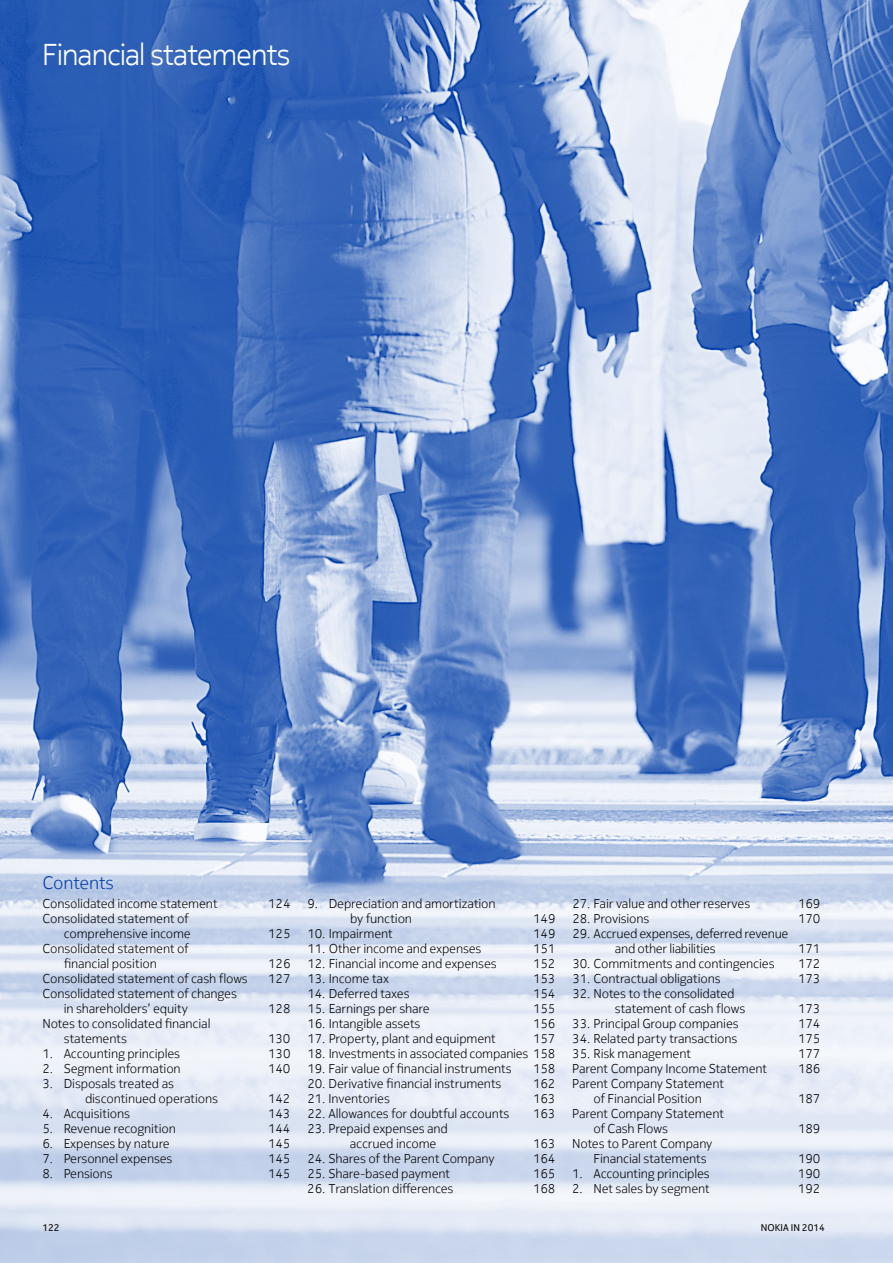
<style>
.page{position:relative;width:893px;height:1263px;background:#fff}
.page>*{position:absolute;margin:0;border:0;box-sizing:border-box;transform-origin:0 0}
.t1{font:300 30px "Nokia Pure Headline";letter-spacing:-.015em;color:#fff}
.t2{font:300 18px "Nokia Pure Text";letter-spacing:-.025em;color:#003da6}
.t3{font:300 12.75px/15px "Nokia Pure Text";letter-spacing:-.015em;color:#000}
.t4{font:9.75px "Nokia Pure Text";color:#000}
</style>
<div class="page">
<img style="left:0;top:0;width:893px;height:1263px">
<h1 class="t1" style="left:43px;top:36px;width:249px">Financial statements</h1>
<h2 class="t2" style="left:43px;top:871px;width:73px">Contents</h2>
<p class="t3" style="left:43px;top:896px;width:177px">Consolidated income statement</p>
<p class="t3" style="left:268px;top:896px;width:24px">124</p>
<p class="t3" style="left:43px;top:911px;width:150px;text-align:right">Consolidated statement of comprehensive income</p>
<p class="t3" style="left:268px;top:926px;width:24px">125</p>
<p class="t3" style="left:64px;top:941px;width:127px;text-indent:-21px">Consolidated statement of financial position</p>
<p class="t3" style="left:268px;top:956px;width:24px">126</p>
<p class="t3" style="left:43px;top:971px;width:207px">Consolidated statement of cash flows</p>
<p class="t3" style="left:268px;top:971px;width:24px">127</p>
<p class="t3" style="left:64px;top:986px;width:175px;text-indent:-21px">Consolidated statement of changes in shareholders’ equity</p>
<p class="t3" style="left:268px;top:1001px;width:24px">128</p>
<p class="t3" style="left:64px;top:1016px;width:148px;text-indent:-21px">Notes to consolidated financial statements</p>
<p class="t3" style="left:268px;top:1031px;width:24px">130</p>
<p class="t3" style="left:43px;top:1046px;width:139px">1. Accounting principles</p>
<p class="t3" style="left:268px;top:1046px;width:24px">130</p>
<p class="t3" style="left:43px;top:1061px;width:140px">2. Segment information</p>
<p class="t3" style="left:268px;top:1061px;width:24px">140</p>
<p class="t3" style="left:85px;top:1076px;width:135px;text-indent:-43px">3. Disposals treated as discontinued operations</p>
<p class="t3" style="left:268px;top:1091px;width:24px">142</p>
<p class="t3" style="left:42px;top:1106px;width:89px">4. Acquisitions</p>
<p class="t3" style="left:268px;top:1106px;width:24px">143</p>
<p class="t3" style="left:42px;top:1121px;width:135px">5. Revenue recognition</p>
<p class="t3" style="left:268px;top:1121px;width:24px">144</p>
<p class="t3" style="left:42px;top:1136px;width:129px">6. Expenses by nature</p>
<p class="t3" style="left:268px;top:1136px;width:24px">145</p>
<p class="t3" style="left:42px;top:1151px;width:132px">7. Personnel expenses</p>
<p class="t3" style="left:268px;top:1151px;width:24px">145</p>
<p class="t3" style="left:42px;top:1166px;width:72px">8. Pensions</p>
<p class="t3" style="left:268px;top:1166px;width:24px">145</p>
<p class="t3" style="left:350px;top:896px;width:147px;text-indent:-43px">9. Depreciation and amortization by function</p>
<p class="t3" style="left:533px;top:911px;width:24px">149</p>
<p class="t3" style="left:307px;top:926px;width:87px">10. Impairment</p>
<p class="t3" style="left:533px;top:926px;width:24px">149</p>
<p class="t3" style="left:307px;top:941px;width:175px">11. Other income and expenses</p>
<p class="t3" style="left:533px;top:941px;width:24px">151</p>
<p class="t3" style="left:307px;top:956px;width:191px">12. Financial income and expenses</p>
<p class="t3" style="left:533px;top:956px;width:24px">152</p>
<p class="t3" style="left:307px;top:971px;width:83px">13. Income tax</p>
<p class="t3" style="left:533px;top:971px;width:24px">153</p>
<p class="t3" style="left:307px;top:986px;width:104px">14. Deferred taxes</p>
<p class="t3" style="left:533px;top:986px;width:24px">154</p>
<p class="t3" style="left:307px;top:1001px;width:124px">15. Earnings per share</p>
<p class="t3" style="left:533px;top:1001px;width:24px">155</p>
<p class="t3" style="left:307px;top:1016px;width:114px">16. Intangible assets</p>
<p class="t3" style="left:533px;top:1016px;width:24px">156</p>
<p class="t3" style="left:307px;top:1031px;width:190px">17. Property, plant and equipment</p>
<p class="t3" style="left:533px;top:1031px;width:24px">157</p>
<p class="t3" style="left:307px;top:1046px;width:250px">18. Investments in associated companies 158</p>
<p class="t3" style="left:307px;top:1061px;width:206px">19. Fair value of financial instruments</p>
<p class="t3" style="left:533px;top:1061px;width:24px">158</p>
<p class="t3" style="left:307px;top:1076px;width:196px">20. Derivative financial instruments</p>
<p class="t3" style="left:533px;top:1076px;width:24px">162</p>
<p class="t3" style="left:307px;top:1091px;width:84px">21. Inventories</p>
<p class="t3" style="left:533px;top:1091px;width:24px">163</p>
<p class="t3" style="left:307px;top:1106px;width:204px">22. Allowances for doubtful accounts</p>
<p class="t3" style="left:533px;top:1106px;width:24px">163</p>
<p class="t3" style="left:350px;top:1121px;width:100px;text-indent:-43px">23. Prepaid expenses and accrued income</p>
<p class="t3" style="left:533px;top:1136px;width:24px">163</p>
<p class="t3" style="left:307px;top:1151px;width:189px">24. Shares of the Parent Company</p>
<p class="t3" style="left:533px;top:1151px;width:24px">164</p>
<p class="t3" style="left:307px;top:1166px;width:144px">25. Share-based payment</p>
<p class="t3" style="left:533px;top:1166px;width:24px">165</p>
<p class="t3" style="left:307px;top:1181px;width:148px">26. Translation differences</p>
<p class="t3" style="left:533px;top:1181px;width:24px">168</p>
<p class="t3" style="left:572px;top:896px;width:179px">27. Fair value and other reserves</p>
<p class="t3" style="left:798px;top:896px;width:24px">169</p>
<p class="t3" style="left:572px;top:911px;width:79px">28. Provisions</p>
<p class="t3" style="left:798px;top:911px;width:24px">170</p>
<p class="t3" style="left:615px;top:926px;width:175px;text-indent:-43px">29. Accrued expenses, deferred revenue and other liabilities</p>
<p class="t3" style="left:798px;top:941px;width:24px">171</p>
<p class="t3" style="left:572px;top:956px;width:204px">30. Commitments and contingencies</p>
<p class="t3" style="left:798px;top:956px;width:24px">172</p>
<p class="t3" style="left:572px;top:971px;width:150px">31. Contractual obligations</p>
<p class="t3" style="left:798px;top:971px;width:24px">173</p>
<p class="t3" style="left:615px;top:986px;width:132px;text-indent:-43px">32. Notes to the consolidated statement of cash flows</p>
<p class="t3" style="left:798px;top:1001px;width:24px">173</p>
<p class="t3" style="left:572px;top:1016px;width:168px">33. Principal Group companies</p>
<p class="t3" style="left:798px;top:1016px;width:24px">174</p>
<p class="t3" style="left:572px;top:1031px;width:167px">34. Related party transactions</p>
<p class="t3" style="left:798px;top:1031px;width:24px">175</p>
<p class="t3" style="left:572px;top:1046px;width:120px">35. Risk management</p>
<p class="t3" style="left:798px;top:1046px;width:24px">177</p>
<p class="t3" style="left:572px;top:1061px;width:196px">Parent Company Income Statement</p>
<p class="t3" style="left:798px;top:1061px;width:24px">186</p>
<p class="t3" style="left:572px;top:1076px;width:153px;text-align:center">Parent Company Statement of Financial Position</p>
<p class="t3" style="left:798px;top:1091px;width:24px">187</p>
<p class="t3" style="left:593px;top:1106px;width:132px;text-indent:-21px">Parent Company Statement of Cash Flows</p>
<p class="t3" style="left:593px;top:1136px;width:121px;text-indent:-21px">Notes to Parent Company<br>Financial statements</p>
<p class="t3" style="left:798px;top:1121px;width:24px">189</p>
<p class="t3" style="left:798px;top:1151px;width:24px">190</p>
<p class="t3" style="left:572px;top:1166px;width:139px">1. Accounting principles</p>
<p class="t3" style="left:798px;top:1166px;width:24px">190</p>
<p class="t3" style="left:572px;top:1181px;width:139px">2. Net sales by segment</p>
<p class="t3" style="left:798px;top:1181px;width:24px">192</p>
<p class="t4" style="left:43px;top:1221px;width:19px">122</p>
<p class="t4" style="left:761px;top:1221px;width:65px">NOKIA IN 2014</p>
</div>
